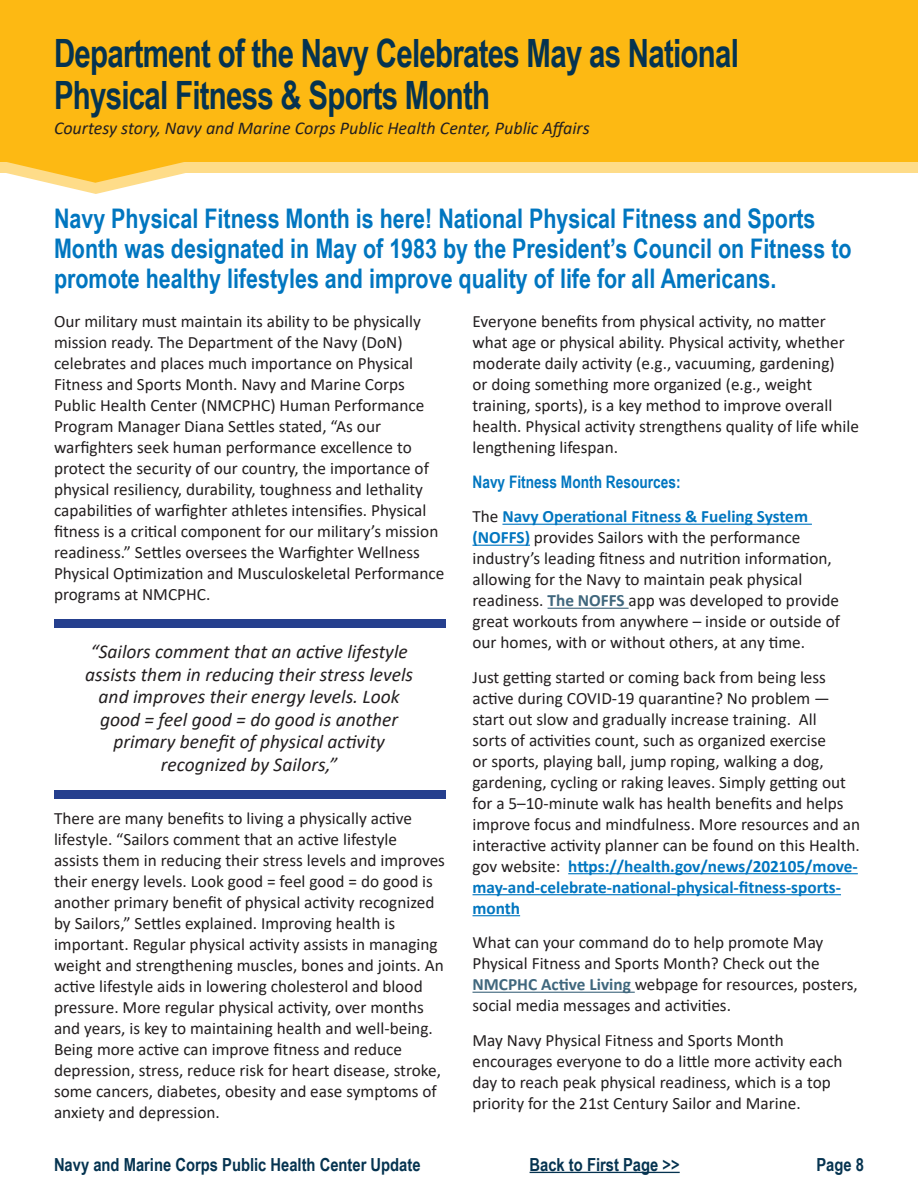
<style>
.page{position:relative;width:918px;height:1188px;background:#fff}
.page>*{position:absolute;margin:0;border:0;box-sizing:border-box;transform-origin:0 0}
.t1{font:700 39px/42px "Arial Narrow";letter-spacing:-.02em;color:#053350;scale:.92 1}
.t2{font:700 27px/30px "Arial Narrow";color:#0076c0}
.t3{font:italic 19.5px/22.5px "Calibri";color:#231f20;text-align:center}
.t4{font:700 18px "Arial Narrow";color:#053350}
.t5{font:italic 18px "Calibri";color:#231f20}
.t6{font:17.25px/21px "Calibri";color:#231f20}
.t7{font:700 17.25px "Arial Narrow";color:#0076c0}
.s1{font-weight:700;color:#0076c0}
.s2{font-weight:700;color:#40677d}
</style>
<div class="page">
<div style="left:0;top:76px;width:918px;height:97px;background:#fedc89"></div>
<div style="left:0;top:0;width:918px;height:162px;background:#fdb913"></div>
<svg style="left:6px;top:162px;width:179px;height:32px"></svg>
<hr style="left:530px;top:1172px;width:150px;height:1px;background:#053350">
<hr style="left:502px;top:524px;width:310px;height:1px;background:#0076c0">
<hr style="left:472px;top:545px;width:58px;height:1px;background:#0076c0">
<hr style="left:548px;top:608px;width:81px;height:1px;background:#40677d">
<hr style="left:568px;top:873px;width:290px;height:1px;background:#0076c0">
<hr style="left:472px;top:894px;width:369px;height:1px;background:#0076c0">
<hr style="left:472px;top:915px;width:48px;height:1px;background:#0076c0">
<hr style="left:472px;top:992px;width:163px;height:1px;background:#40677d">
<div style="left:54px;top:619px;width:392px;height:9px;background:#253f8e"></div>
<div style="left:54px;top:790px;width:392px;height:8px;background:#253f8e"></div>
<p class="t1" style="left:54px;top:30px;width:746px">Department of the Navy Celebrates May as National<br>Physical Fitness &amp; Sports Month</p>
<p class="t5" style="left:54px;top:115px;width:537px">Courtesy story, Navy and Marine Corps Public Health Center, Public Affairs</p>
<p class="t2" style="left:54px;top:202px;width:799px">Navy Physical Fitness Month is here! National Physical Fitness and Sports<br>Month was designated in May of 1983 by the President’s Council on Fitness to promote healthy lifestyles and improve quality of life for all Americans.</p>
<p class="t6" style="left:54px;top:311px;width:392px">Our military must maintain its ability to be physically mission ready. The Department of the Navy (DoN) celebrates and places much importance on Physical Fitness and Sports Month. Navy and Marine Corps Public Health Center (NMCPHC) Human Performance Program Manager Diana Settles stated, “As our warfighters seek human performance excellence to protect the security of our country, the importance of physical resiliency, durability, toughness and lethality capabilities of warfighter athletes intensifies. Physical fitness is a critical component for our military’s mission readiness.” Settles oversees the Warfighter Wellness Physical Optimization and Musculoskeletal Performance programs at NMCPHC.</p>
<p class="t3" style="left:85px;top:640px;width:329px">“Sailors comment that an active lifestyle assists them in reducing their stress levels and improves their energy levels. Look good = feel good = do good is another primary benefit of physical activity recognized by Sailors,”</p>
<p class="t6" style="left:54px;top:807px;width:393px">There are many benefits to living a physically active lifestyle. “Sailors comment that an active lifestyle assists them in reducing their stress levels and improves their energy levels. Look good = feel good = do good is another primary benefit of physical activity recognized by Sailors,” Settles explained. Improving health is important. Regular physical activity assists in managing weight and strengthening muscles, bones and joints. An active lifestyle aids in lowering cholesterol and blood pressure. More regular physical activity, over months and years, is key to maintaining health and well-being.<br>Being more active can improve fitness and reduce depression, stress, reduce risk for heart disease, stroke, some cancers, diabetes, obesity and ease symptoms of anxiety and depression.</p>
<p class="t6" style="left:472px;top:311px;width:388px">Everyone benefits from physical activity, no matter what age or physical ability. Physical activity, whether moderate daily activity (e.g., vacuuming, gardening)<br>or doing something more organized (e.g., weight training, sports), is a key method to improve overall health. Physical activity strengthens quality of life while lengthening lifespan.</p>
<p class="t7" style="left:472px;top:469px;width:210px">Navy Fitness Month Resources:</p>
<p class="t6" style="left:472px;top:506px;width:369px">The <span class="s1">Navy Operational Fitness &amp; Fueling System (NOFFS)</span> provides Sailors with the performance industry’s leading fitness and nutrition information, allowing for the Navy to maintain peak physical readiness. <span class="s2">The NOFFS</span> app was developed to provide great workouts from anywhere – inside or outside of our homes, with or without others, at any time.</p>
<p class="t6" style="left:472px;top:666px;width:389px">Just getting started or coming back from being less active during COVID-19 quarantine? No problem — start out slow and gradually increase training. All<br>sorts of activities count, such as organized exercise<br>or sports, playing ball, jump roping, walking a dog, gardening, cycling or raking leaves. Simply getting out for a 5–10-minute walk has health benefits and helps improve focus and mindfulness. More resources and an interactive activity planner can be found on this Health. gov website: <span class="s1">https://health.gov/news/202105/move&shy;may-and-celebrate-national-physical-fitness-sports&shy;month</span></p>
<p class="t6" style="left:472px;top:932px;width:387px">What can your command do to help promote May Physical Fitness and Sports Month? Check out the <span class="s2">NMCPHC Active Living</span> webpage for resources, posters, social media messages and activities.</p>
<p class="t6" style="left:472px;top:1029px;width:372px">May Navy Physical Fitness and Sports Month encourages everyone to do a little more activity each day to reach peak physical readiness, which is a top priority for the 21st Century Sailor and Marine.</p>
<p class="t4" style="left:54px;top:1151px;width:368px">Navy and Marine Corps Public Health Center Update</p>
<p class="t4" style="left:530px;top:1151px;width:152px">Back to First Page &gt;&gt;</p>
<p class="t4" style="left:816px;top:1151px;width:49px">Page 8</p>
</div>
